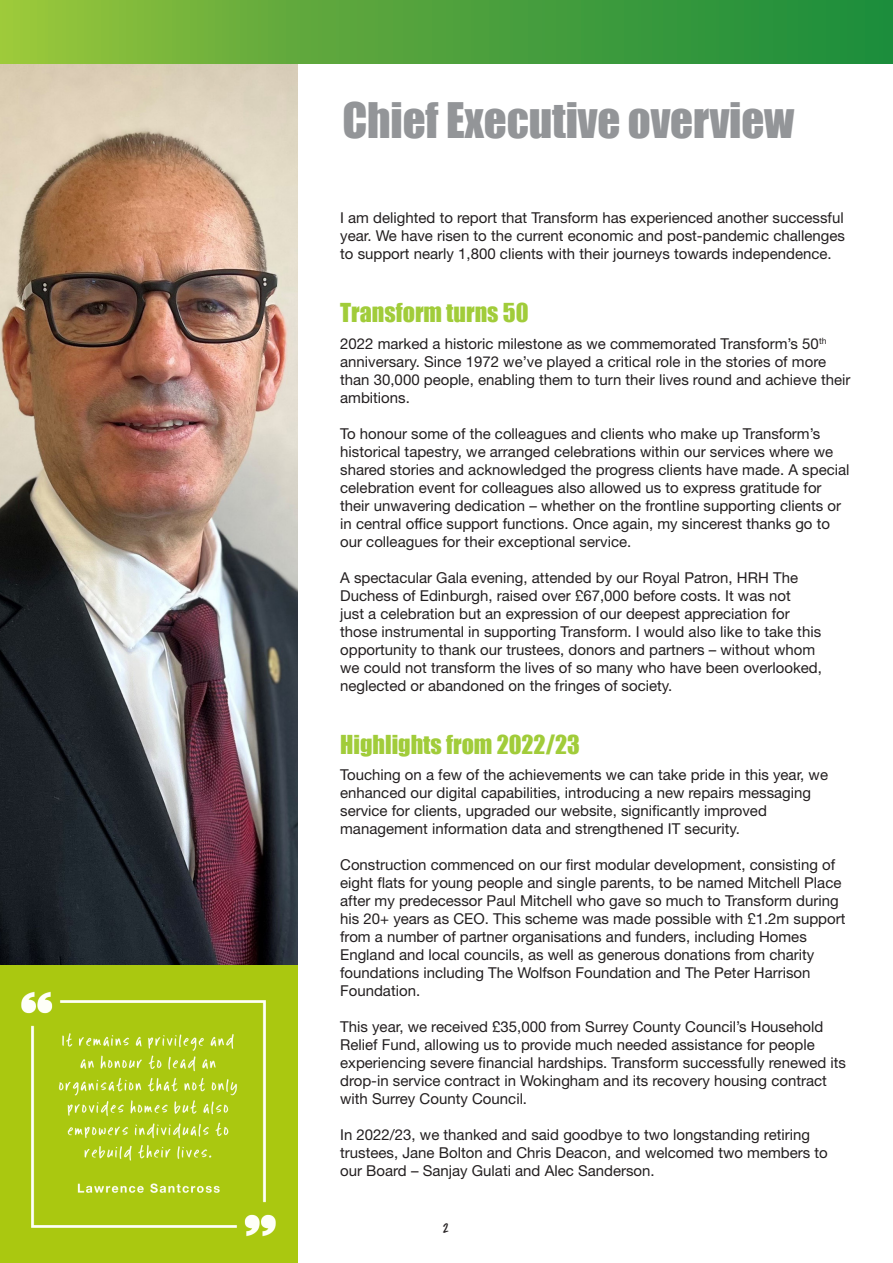
<style>
.page{position:relative;width:893px;height:1263px;background:#fff}
.page>*{position:absolute;margin:0;border:0;box-sizing:border-box;transform-origin:0 0}
.H2__Helv_Bol_48_52pt{font:45px "Impact";letter-spacing:-.005em;color:#939598}
.Text__Helv_Reg_12_15pt{font:24px "Impact";color:#a1cc3a}
.Text__Helv_Reg_12_15pt-2{font:15px/18px "Helvetica Neue LT Std";color:#231f20}
.t1{font:15px "Intruding Cat";color:#231f20}
</style>
<div class="page">
<img style="left:0;top:64px;width:298px;height:901px">
<div style="left:0;top:0;width:893px;height:64px;background:linear-gradient(to right,#92c13c,#15893d)"></div>
<svg style="left:0;top:965px;width:298px;height:298px;background:#afcb1e"></svg>
<p class="H2__Helv_Bol_48_52pt" style="left:342px;top:86px;width:453px">Chief Executive overview</p>
<p class="Text__Helv_Reg_12_15pt-2" style="left:340px;top:209px;width:506px;text-align:justify">I am delighted to report that Transform has experienced another successful year. We have risen to the current economic and post-pandemic challenges to support nearly 1,800 clients with their journeys towards independence.</p>
<p class="Text__Helv_Reg_12_15pt" style="left:340px;top:294px;width:190px">Transform turns 50</p>
<p class="Text__Helv_Reg_12_15pt-2" style="left:340px;top:334px;width:512px">2022 marked a historic milestone as we commemorated Transform’s 50<sup>th </sup>anniversary. Since 1972 we’ve played a critical role in the stories of more than 30,000 people, enabling them to turn their lives round and achieve their ambitions.</p>
<p class="Text__Helv_Reg_12_15pt-2" style="left:340px;top:424px;width:511px">To honour some of the colleagues and clients who make up Transform’s historical tapestry, we arranged celebrations within our services where we shared stories and acknowledged the progress clients have made. A special celebration event for colleagues also allowed us to express gratitude for their unwavering dedication – whether on the frontline supporting clients or in central office support functions. Once again, my sincerest thanks go to our colleagues for their exceptional service.</p>
<p class="Text__Helv_Reg_12_15pt-2" style="left:340px;top:568px;width:483px">A spectacular Gala evening, attended by our Royal Patron, HRH The Duchess of Edinburgh, raised over £67,000 before costs. It was not<br>just a celebration but an expression of our deepest appreciation for those instrumental in supporting Transform. I would also like to take this opportunity to thank our trustees, donors and partners – without whom we could not transform the lives of so many who have been overlooked, neglected or abandoned on the fringes of society.</p>
<p class="Text__Helv_Reg_12_15pt" style="left:340px;top:726px;width:241px">Highlights from 2022/23</p>
<p class="Text__Helv_Reg_12_15pt-2" style="left:340px;top:766px;width:489px">Touching on a few of the achievements we can take pride in this year, we enhanced our digital capabilities, introducing a new repairs messaging service for clients, upgraded our website, significantly improved management information data and strengthened IT security.</p>
<p class="Text__Helv_Reg_12_15pt-2" style="left:340px;top:856px;width:507px">Construction commenced on our first modular development, consisting of eight flats for young people and single parents, to be named Mitchell Place after my predecessor Paul Mitchell who gave so much to Transform during his 20+ years as CEO. This scheme was made possible with £1.2m support from a number of partner organisations and funders, including Homes England and local councils, as well as generous donations from charity foundations including The Wolfson Foundation and The Peter Harrison Foundation.</p>
<p class="Text__Helv_Reg_12_15pt-2" style="left:340px;top:1018px;width:507px">This year, we received £35,000 from Surrey County Council’s Household Relief Fund, allowing us to provide much needed assistance for people experiencing severe financial hardships. Transform successfully renewed its drop-in service contract in Wokingham and its recovery housing contract with Surrey County Council.</p>
<p class="Text__Helv_Reg_12_15pt-2" style="left:340px;top:1126px;width:489px">In 2022/23, we thanked and said goodbye to two longstanding retiring trustees, Jane Bolton and Chris Deacon, and welcomed two members to our Board – Sanjay Gulati and Alec Sanderson.</p>
<p class="t1" style="left:443px;top:1219px;width:8px">2</p>
</div>
